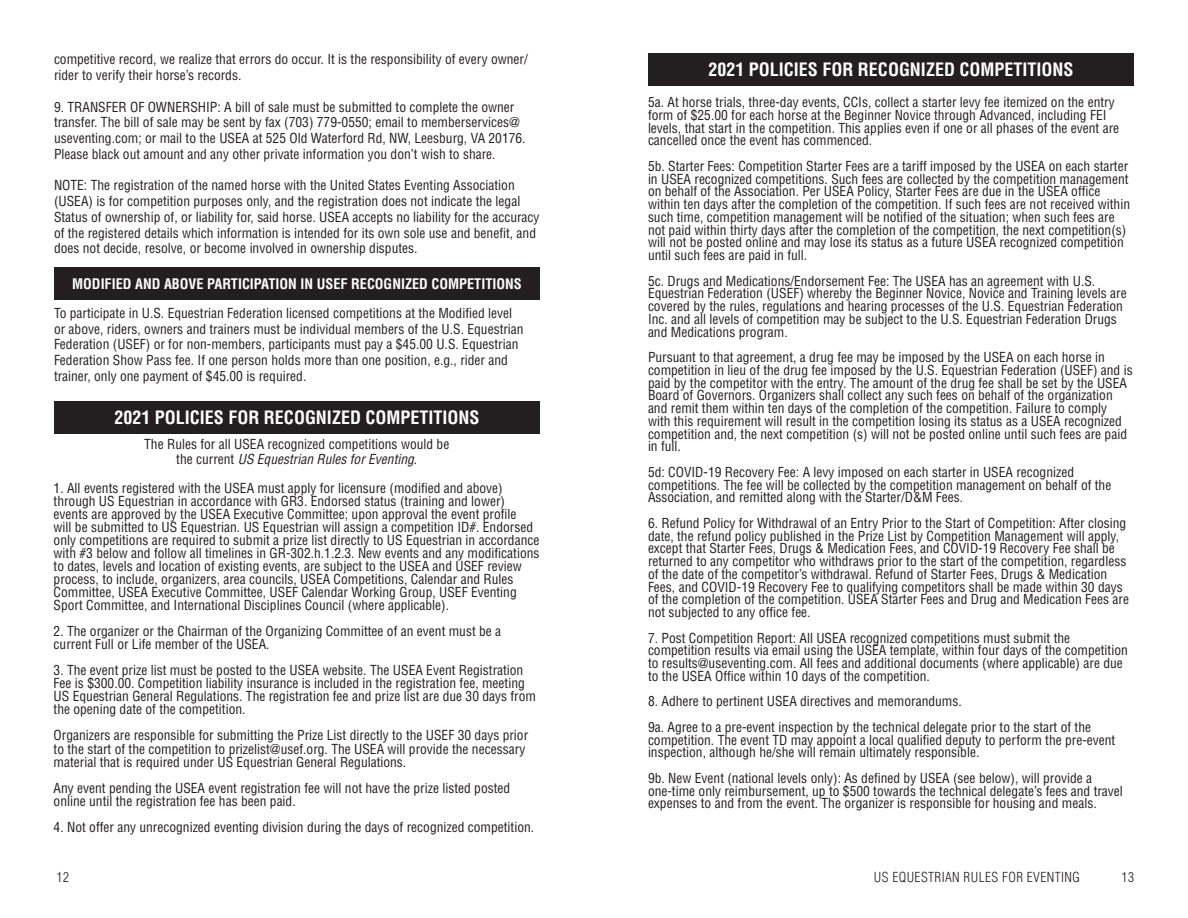
<style>
.page{position:relative;width:1188px;height:918px;background:#fff}
.page>*{position:absolute;margin:0;border:0;box-sizing:border-box;transform-origin:0 0}
.t1{font:700 condensed 18px "Helvetica LT Std";color:#fff}
.t2{font:700 condensed 14.25px "Helvetica LT Std";color:#fff}
.t3{font:condensed 13.5px/12.8px "Helvetica LT Std";color:#231f20}
.t4{font:italic condensed 13.5px "Helvetica LT Std";color:#231f20}
.t5{font:300 condensed 13.5px "Helvetica LT Std";letter-spacing:.03em;color:#231f20}
.s1{font-style:normal}
</style>
<div class="page">
<div style="left:54px;top:401px;width:486px;height:33px;background:#231f20"></div>
<div style="left:648px;top:53px;width:486px;height:33px;background:#231f20"></div>
<div style="left:54px;top:267px;width:486px;height:33px;background:#231f20"></div>
<p class="t3" style="left:54px;top:51px;width:475px;line-height:15.8px">competitive record, we realize that errors do occur. It is the responsibility of every owner/ rider to verify their horse’s records.</p>
<p class="t3" style="left:54px;top:99px;width:473px;line-height:15.8px">9. TRANSFER OF OWNERSHIP: A bill of sale must be submitted to complete the owner transfer. The bill of sale may be sent by fax (703) 779-0550; email to memberservices@ useventing.com; or mail to the USEA at 525 Old Waterford Rd, NW, Leesburg, VA 20176.<br>Please black out amount and any other private information you don’t wish to share.</p>
<p class="t3" style="left:54px;top:177px;width:487px;line-height:15.8px">NOTE: The registration of the named horse with the United States Eventing Association (USEA) is for competition purposes only, and the registration does not indicate the legal Status of ownership of, or liability for, said horse. USEA accepts no liability for the accuracy of the registered details which information is intended for its own sole use and benefit, and does not decide, resolve, or become involved in ownership disputes.</p>
<p class="t2" style="left:72px;top:274px;width:451px">MODIFIED AND ABOVE PARTICIPATION IN USEF RECOGNIZED COMPETITIONS</p>
<p class="t3" style="left:54px;top:305px;width:471px;line-height:15.8px">To participate in U.S. Equestrian Federation licensed competitions at the Modified level or above, riders, owners and trainers must be individual members of the U.S. Equestrian Federation (USEF) or for non-members, participants must pay a $45.00 U.S. Equestrian Federation Show Pass fee. If one person holds more than one position, e.g., rider and trainer, only one payment of $45.00 is required.</p>
<p class="t1" style="left:114px;top:406px;width:367px">2021 POLICIES FOR RECOGNIZED COMPETITIONS</p>
<p class="t3" style="left:144px;top:438px;width:307px">The Rules for all USEA recognized competitions would be</p>
<p class="t4" style="left:176px;top:451px;width:243px"><span class="s1">the current</span> US Equestrian Rules for Eventing<span class="s1">.</span></p>
<p class="t3" style="left:54px;top:481px;width:487px">1. All events registered with the USEA must apply for licensure (modified and above) through US Equestrian in accordance with GR3. Endorsed status (training and lower) events are approved by the USEA Executive Committee; upon approval the event profile<br>will be submitted to US Equestrian. US Equestrian will assign a competition ID#. Endorsed only competitions are required to submit a prize list directly to US Equestrian in accordance with #3 below and follow all timelines in GR-302.h.1.2.3. New events and any modifications to dates, levels and location of existing events, are subject to the USEA and USEF review process, to include, organizers, area councils, USEA Competitions, Calendar and Rules Committee, USEA Executive Committee, USEF Calendar Working Group, USEF Eventing Sport Committee, and International Disciplines Council (where applicable).</p>
<p class="t3" style="left:54px;top:625px;width:449px">2. The organizer or the Chairman of the Organizing Committee of an event must be a current Full or Life member of the USEA.</p>
<p class="t3" style="left:54px;top:664px;width:484px">3. The event prize list must be posted to the USEA website. The USEA Event Registration Fee is $300.00. Competition liability insurance is included in the registration fee, meeting US Equestrian General Regulations. The registration fee and prize list are due 30 days from the opening date of the competition.</p>
<p class="t3" style="left:54px;top:729px;width:476px">Organizers are responsible for submitting the Prize List directly to the USEF 30 days prior to the start of the competition to prizelist@usef.org. The USEA will provide the necessary material that is required under US Equestrian General Regulations.</p>
<p class="t3" style="left:54px;top:781px;width:458px">Any event pending the USEA event registration fee will not have the prize listed posted online until the registration fee has been paid.</p>
<p class="t3" style="left:54px;top:820px;width:482px">4. Not offer any unrecognized eventing division during the days of recognized competition.</p>
<p class="t1" style="left:708px;top:58px;width:367px">2021 POLICIES FOR RECOGNIZED COMPETITIONS</p>
<p class="t3" style="left:648px;top:96px;width:473px">5a. At horse trials, three-day events, CCIs, collect a starter levy fee itemized on the entry form of $25.00 for each horse at the Beginner Novice through Advanced, including FEI levels, that start in the competition. This applies even if one or all phases of the event are cancelled once the event has commenced.</p>
<p class="t3" style="left:648px;top:160px;width:484px">5b. Starter Fees: Competition Starter Fees are a tariff imposed by the USEA on each starter in USEA recognized competitions. Such fees are collected by the competition management on behalf of the Association. Per USEA Policy, Starter Fees are due in the USEA office within ten days after the completion of the competition. If such fees are not received within such time, competition management will be notified of the situation; when such fees are not paid within thirty days after the completion of the competition, the next competition(s) will not be posted online and may lose its status as a future USEA recognized competition until such fees are paid in full.</p>
<p class="t3" style="left:648px;top:274px;width:480px">5c. Drugs and Medications/Endorsement Fee: The USEA has an agreement with U.S.<br>Equestrian Federation (USEF) whereby the Beginner Novice, Novice and Training levels are covered by the rules, regulations and hearing processes of the U.S. Equestrian Federation Inc. and all levels of competition may be subject to the U.S. Equestrian Federation Drugs and Medications program.</p>
<p class="t3" style="left:648px;top:351px;width:486px">Pursuant to that agreement, a drug fee may be imposed by the USEA on each horse in competition in lieu of the drug fee imposed by the U.S. Equestrian Federation (USEF) and is paid by the competitor with the entry. The amount of the drug fee shall be set by the USEA Board of Governors. Organizers shall collect any such fees on behalf of the organization and remit them within ten days of the completion of the competition. Failure to comply with this requirement will result in the competition losing its status as a USEA recognized competition and, the next competition (s) will not be posted online until such fees are paid in full.</p>
<p class="t3" style="left:648px;top:466px;width:465px">5d: COVID-19 Recovery Fee: A levy imposed on each starter in USEA recognized competitions. The fee will be collected by the competition management on behalf of the<br>Association, and remitted along with the Starter/D&amp;M Fees.</p>
<p class="t3" style="left:648px;top:517px;width:483px">6. Refund Policy for Withdrawal of an Entry Prior to the Start of Competition: After closing date, the refund policy published in the Prize List by Competition Management will apply, except that Starter Fees, Drugs &amp; Medication Fees, and COVID-19 Recovery Fee shall be returned to any competitor who withdraws prior to the start of the competition, regardless of the date of the competitor’s withdrawal. Refund of Starter Fees, Drugs &amp; Medication Fees, and COVID-19 Recovery Fee to qualifying competitors shall be made within 30 days of the completion of the competition. USEA Starter Fees and Drug and Medication Fees are not subjected to any office fee.</p>
<p class="t3" style="left:648px;top:631px;width:481px">7. Post Competition Report: All USEA recognized competitions must submit the competition results via email using the USEA template, within four days of the competition to results@useventing.com. All fees and additional documents (where applicable) are due to the USEA Office within 10 days of the competition.</p>
<p class="t3" style="left:648px;top:695px;width:315px">8. Adhere to pertinent USEA directives and memorandums.</p>
<p class="t3" style="left:648px;top:721px;width:469px">9a. Agree to a pre-event inspection by the technical delegate prior to the start of the competition. The event TD may appoint a local qualified deputy to perform the pre-event inspection, although he/she will remain ultimately responsible.</p>
<p class="t3" style="left:648px;top:772px;width:476px">9b. New Event (national levels only): As defined by USEA (see below), will provide a one-time only reimbursement, up to $500 towards the technical delegate’s fees and travel expenses to and from the event. The organizer is responsible for housing and meals.</p>
<p class="t5" style="left:57px;top:869px;width:14px">12</p>
<p class="t5" style="left:874px;top:869px;width:208px">US EQUESTRIAN RULES FOR EVENTING</p>
<p class="t5" style="left:1122px;top:869px;width:14px">13</p>
</div>
